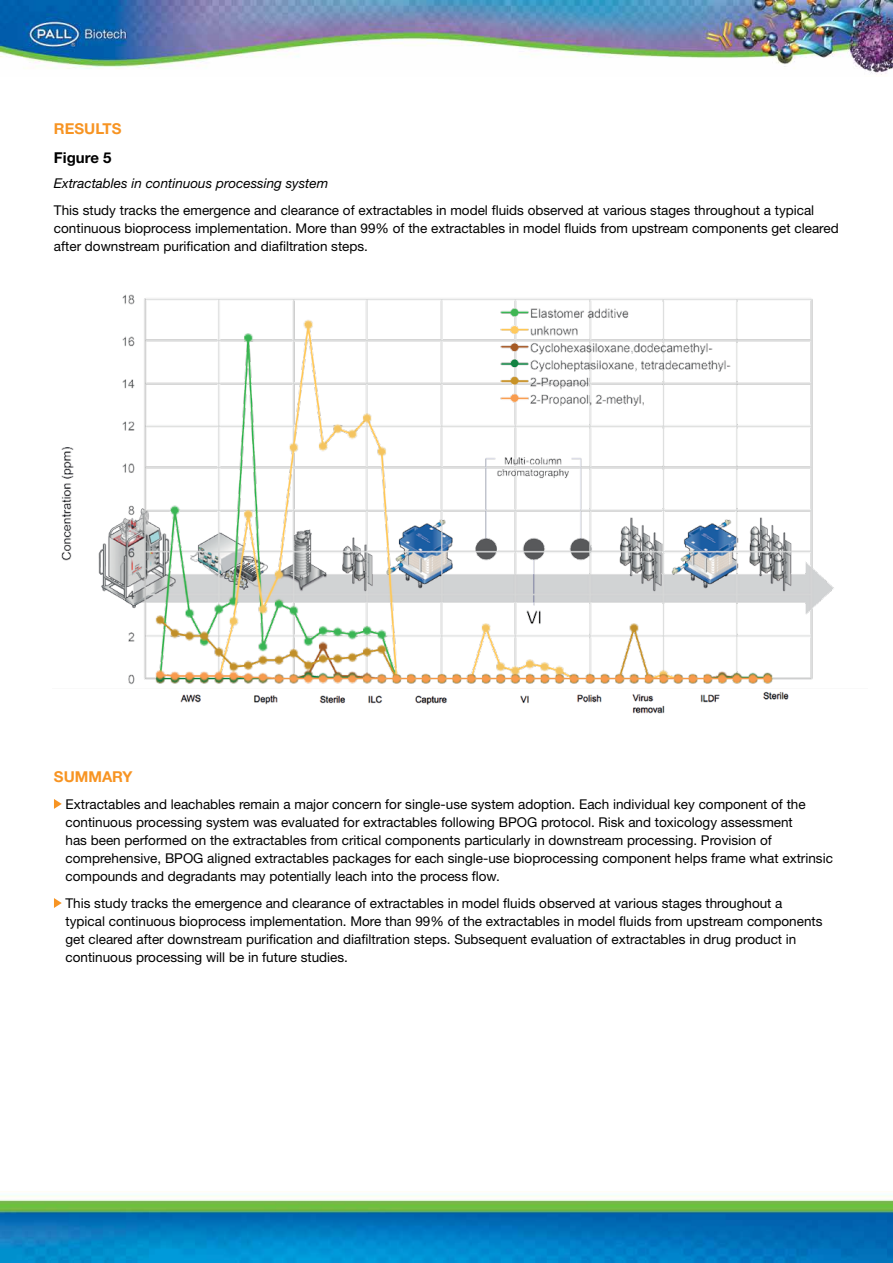
<style>
.page{position:relative;width:893px;height:1263px;background:#fff}
.page>*{position:absolute;margin:0;border:0;box-sizing:border-box;transform-origin:0 0}
.t1{font:700 15px "Helvetica Neue LT Std";color:#f79423}
.t2{font:700 15px "Helvetica Neue LT Std";color:#000}
.t3{font:13.5px/18px "Helvetica Neue LT Std";color:#000}
.t4{font:italic 13.5px "Helvetica Neue LT Std";color:#000}
</style>
<div class="page">
<img style="left:0;top:1194px;width:893px;height:69px">
<svg style="left:54px;top:799px;width:8px;height:10px"></svg>
<svg style="left:54px;top:898px;width:8px;height:10px"></svg>
<img style="left:0;top:0;width:893px;height:75px">
<img style="left:61px;top:294px;width:773px;height:420px">
<p class="t1" style="left:54px;top:120px;width:69px">RESULTS</p>
<p class="t2" style="left:54px;top:148px;width:59px">Figure 5</p>
<p class="t4" style="left:54px;top:175px;width:276px">Extractables in continuous processing system</p>
<p class="t3" style="left:54px;top:201px;width:786px">This study tracks the emergence and clearance of extractables in model fluids observed at various stages throughout a typical continuous bioprocess implementation. More than 99% of the extractables in model fluids from upstream components get cleared after downstream purification and diafiltration steps.</p>
<p class="t1" style="left:54px;top:767px;width:80px">SUMMARY</p>
<p class="t3" style="left:65px;top:795px;width:769px">Extractables and leachables remain a major concern for single-use system adoption. Each individual key component of the continuous processing system was evaluated for extractables following BPOG protocol. Risk and toxicology assessment<br>has been performed on the extractables from critical components particularly in downstream processing. Provision of comprehensive, BPOG aligned extractables packages for each single-use bioprocessing component helps frame what extrinsic compounds and degradants may potentially leach into the process flow.</p>
<p class="t3" style="left:65px;top:894px;width:758px">This study tracks the emergence and clearance of extractables in model fluids observed at various stages throughout a typical continuous bioprocess implementation. More than 99% of the extractables in model fluids from upstream components get cleared after downstream purification and diafiltration steps. Subsequent evaluation of extractables in drug product in continuous processing will be in future studies.</p>
</div>
